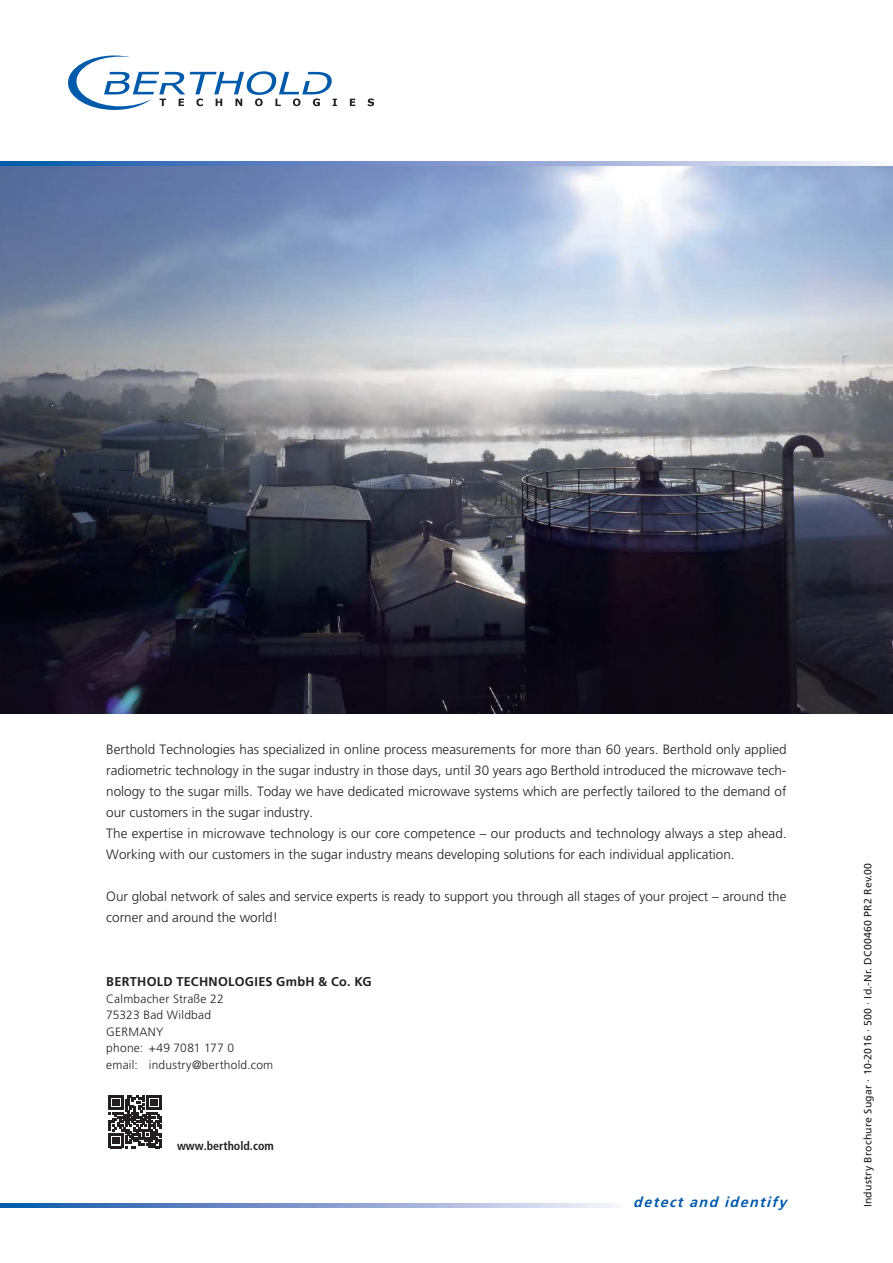
<style>
.page{position:relative;width:893px;height:1263px;background:#fff}
.page>*{position:absolute;margin:0;border:0;box-sizing:border-box;transform-origin:0 0}
.t1{font:italic 700 14.25px "Frutiger LT";color:#005aaa}
.t2{font:300 13.5px/21px "Frutiger LT";color:#231f20}
.t3{font:700 12.75px "Frutiger LT";letter-spacing:.02em;color:#231f20}
.t4{font:300 12px/16.5px "Frutiger LT";letter-spacing:.02em;color:#231f20}
.t5{font:700 condensed 12px "Frutiger";color:#231f20}
.t6{font:10.5px "Frutiger LT";letter-spacing:.02em;color:#231f20}
</style>
<div class="page">
<svg style="left:350px;top:99px;width:5px;height:7px"></svg>
<svg style="left:368px;top:99px;width:6px;height:7px"></svg>
<svg style="left:68px;top:56px;width:269px;height:54px"></svg>
<svg style="left:0;top:1203px;width:613px;height:4px;background:#7f9dcf"></svg>
<svg style="left:0;top:162px;width:875px;height:4px;background:#7e9cce"></svg>
<img style="left:0;top:166px;width:893px;height:547px">
<svg style="left:108px;top:1095px;width:53px;height:53px"></svg>
<p class="t2" style="left:106px;top:739px;width:682px">Berthold Technologies has specialized in online process measurements for more than 60 years. Berthold only applied radiometric technology in the sugar industry in those days, until 30 years ago Berthold introduced the microwave tech&shy;nology to the sugar mills. Today we have dedicated microwave systems which are perfectly tailored to the demand of our customers in the sugar industry.<br>The expertise in microwave technology is our core competence – our products and technology always a step ahead.<br>Working with our customers in the sugar industry means developing solutions for each individual application.</p>
<p class="t2" style="left:106px;top:886px;width:682px">Our global network of sales and service experts is ready to support you through all stages of your project – around the corner and around the world!</p>
<p class="t3" style="left:106px;top:974px;width:267px">BERTHOLD TECHNOLOGIES GmbH &amp; Co. KG</p>
<p class="t4" style="left:106px;top:991px;width:168px">Calmbacher Straße 22<br>75323 Bad Wildbad<br>GERMANY<br>phone: +49 7081 177 0<br>email: industry@berthold.com</p>
<p class="t5" style="left:177px;top:1141px;width:98px">www.berthold.com</p>
<p class="t1" style="left:633px;top:1194px;width:155px">detect and identify</p>
<p class="t6" style="left:863px;top:1207px;width:346px;rotate:-90deg">Industry Brochure Sugar · 10-2016 · 500 · Id.-Nr. DC00460 PR2 Rev.00</p>
</div>
